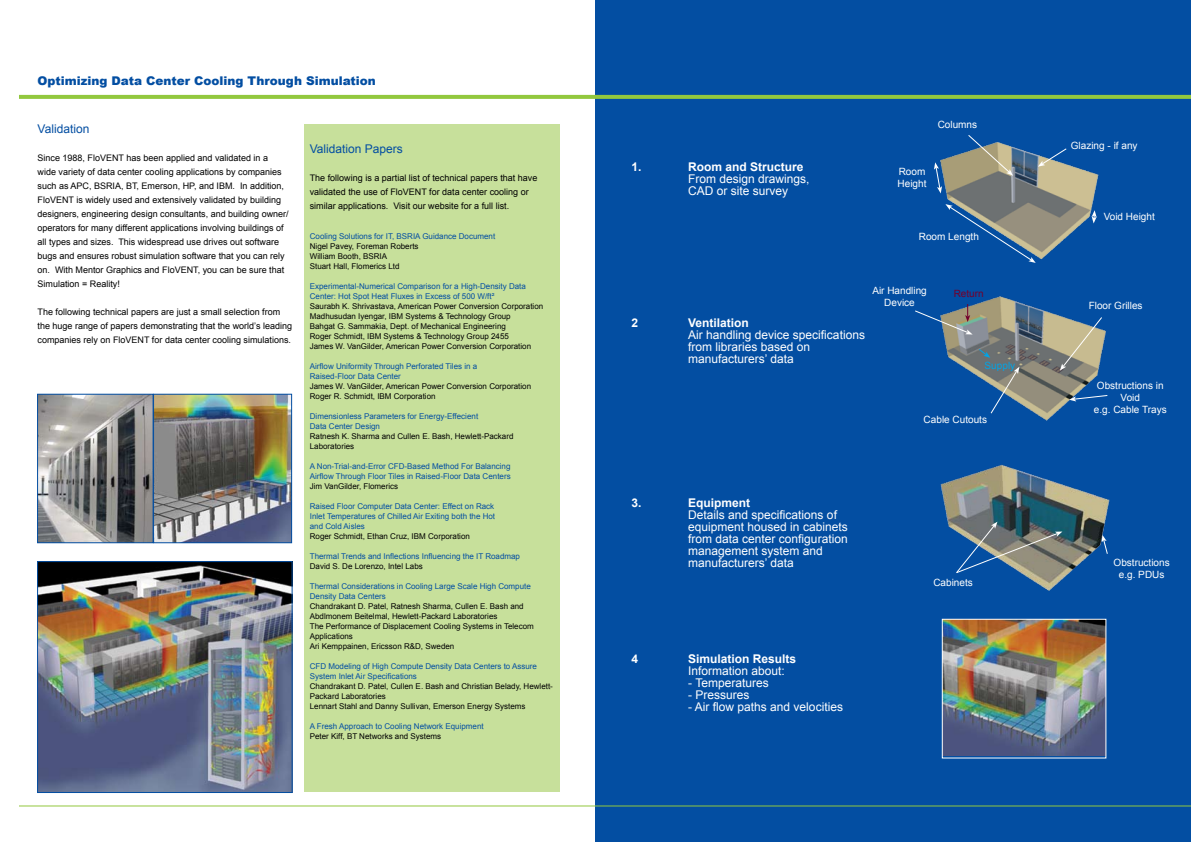
<style>
.page{position:relative;width:1191px;height:842px;background:#fff}
.page>*{position:absolute;margin:0;border:0;box-sizing:border-box;transform-origin:0 0}
.t1{font:12px/12px "Arial";color:#fff}
.t2{font:700 12px "Arial";color:#fff}
.t3{font:900 12px "Arial";color:#034ea2}
.t4{font:12px "Arial";color:#034ea2}
.t5{font:10px/12px "Arial";color:#fff;text-align:center}
.t6{font:10px "Arial";color:#73002c}
.t7{font:10px "Arial";color:#00a4e7}
.t8{font:9px/14px "Arial";color:#000}
.t9{font:8px/10px "Arial";color:#000}
.t10{font:8px/10px "Arial";color:#034ea2}
</style>
<div class="page">
<div style="left:595px;top:0;width:596px;height:842px;background:#034ea2"></div>
<hr style="left:19px;top:805px;width:1172px;height:1px;background:#92c83e">
<svg style="left:19px;top:95px;width:1172px;height:4px;background:#91c641"></svg>
<img style="left:940px;top:147px;width:159px;height:116px">
<img style="left:943px;top:296px;width:163px;height:125px">
<img style="left:940px;top:464px;width:170px;height:127px">
<svg style="left:967px;top:135px;width:46px;height:41px"></svg>
<svg style="left:934px;top:162px;width:8px;height:31px"></svg>
<svg style="left:945px;top:204px;width:90px;height:59px"></svg>
<svg style="left:1037px;top:147px;width:30px;height:20px"></svg>
<svg style="left:1091px;top:210px;width:5px;height:13px"></svg>
<svg style="left:915px;top:304px;width:57px;height:30px"></svg>
<svg style="left:977px;top:348px;width:13px;height:10px"></svg>
<svg style="left:989px;top:367px;width:30px;height:48px"></svg>
<svg style="left:1059px;top:316px;width:44px;height:55px;background:#9fa291"></svg>
<svg style="left:1069px;top:394px;width:39px;height:7px"></svg>
<svg style="left:1101px;top:535px;width:7px;height:20px"></svg>
<svg style="left:955px;top:522px;width:107px;height:52px"></svg>
<img style="left:943px;top:621px;width:161px;height:135px">
<div style="left:941px;top:619px;width:165px;height:139px;border:1px solid #fff"></div>
<div style="left:304px;top:124px;width:255px;height:668px;background:#c7e09b"></div>
<img style="left:39px;top:396px;width:251px;height:145px">
<div style="left:37px;top:394px;width:117px;height:149px;border:1px solid #034ea2"></div>
<div style="left:153px;top:394px;width:139px;height:149px;border:1px solid #034ea2"></div>
<img style="left:39px;top:563px;width:252px;height:228px">
<div style="left:37px;top:561px;width:256px;height:232px;border:1px solid #034ea2"></div>
<h1 class="t3" style="left:38px;top:72px;width:340px">Optimizing Data Center Cooling Through Simulation</h1>
<h1 class="t4" style="left:38px;top:121px;width:53px">Validation</h1>
<p class="t8" style="left:38px;top:151px;width:253px">Since 1988, FloVENT has been applied and validated in a wide variety of data center cooling applications by companies such as APC, BSRIA, BT, Emerson, HP, and IBM. In addition, FloVENT is widely used and extensively validated by building designers, engineering design consultants, and building owner/ operators for many different applications involving buildings of all types and sizes. This widespread use drives out software bugs and ensures robust simulation software that you can rely on. With Mentor Graphics and FloVENT, you can be sure that Simulation = Reality!</p>
<p class="t8" style="left:38px;top:305px;width:256px">The following technical papers are just a small selection from the huge range of papers demonstrating that the world’s leading companies rely on FloVENT for data center cooling simulations.</p>
<h1 class="t4" style="left:310px;top:141px;width:95px">Validation Papers</h1>
<p class="t8" style="left:310px;top:171px;width:229px">The following is a partial list of technical papers that have validated the use of FloVENT for data center cooling or similar applications. Visit our website for a full list.</p>
<p class="t10" style="left:310px;top:231px;width:187px">Cooling Solutions for IT, BSRIA Guidance Document</p>
<p class="t9" style="left:310px;top:241px;width:110px">Nigel Pavey, Foreman Roberts<br>William Booth, BSRIA<br>Stuart Hall, Flomerics Ltd</p>
<p class="t10" style="left:310px;top:281px;width:218px">Experimental-Numerical Comparison for a High-Density Data<br>Center: Hot Spot Heat Fluxes in Excess of 500 W/ft²</p>
<p class="t9" style="left:310px;top:301px;width:235px">Saurabh K. Shrivastava, American Power Conversion Corporation Madhusudan Iyengar, IBM Systems &amp; Technology Group<br>Bahgat G. Sammakia, Dept. of Mechanical Engineering<br>Roger Schmidt, IBM Systems &amp; Technology Group 2455<br>James W. VanGilder, American Power Conversion Corporation</p>
<p class="t10" style="left:310px;top:361px;width:169px">Airflow Uniformity Through Perforated Tiles in a<br>Raised-Floor Data Center</p>
<p class="t9" style="left:310px;top:381px;width:223px">James W. VanGilder, American Power Conversion Corporation<br>Roger R. Schmidt, IBM Corporation</p>
<p class="t10" style="left:310px;top:411px;width:170px">Dimensionless Parameters for Energy-Effecient<br>Data Center Design</p>
<p class="t9" style="left:310px;top:431px;width:205px">Ratnesh K. Sharma and Cullen E. Bash, Hewlett-Packard<br>Laboratories</p>
<p class="t10" style="left:310px;top:461px;width:202px">A Non-Trial-and-Error CFD-Based Method For Balancing<br>Airflow Through Floor Tiles in Raised-Floor Data Centers</p>
<p class="t9" style="left:310px;top:481px;width:90px">Jim VanGilder, Flomerics</p>
<p class="t10" style="left:310px;top:501px;width:187px;text-align:justify">Raised Floor Computer Data Center: Effect on Rack Inlet Temperatures of Chilled Air Exiting both the Hot and Cold Aisles</p>
<p class="t9" style="left:310px;top:531px;width:162px">Roger Schmidt, Ethan Cruz, IBM Corporation</p>
<p class="t10" style="left:310px;top:551px;width:212px">Thermal Trends and Inflections Influencing the IT Roadmap</p>
<p class="t9" style="left:310px;top:561px;width:114px">David S. De Lorenzo, Intel Labs</p>
<p class="t10" style="left:310px;top:581px;width:222px">Thermal Considerations in Cooling Large Scale High Compute<br>Density Data Centers</p>
<p class="t9" style="left:310px;top:601px;width:225px">Chandrakant D. Patel, Ratnesh Sharma, Cullen E. Bash and Abdlmonem Beitelmal, Hewlett-Packard Laboratories<br>The Performance of Displacement Cooling Systems in Telecom Applications<br>Ari Kemppainen, Ericsson R&amp;D, Sweden</p>
<p class="t10" style="left:310px;top:661px;width:229px">CFD Modeling of High Compute Density Data Centers to Assure<br>System Inlet Air Specifications</p>
<p class="t9" style="left:310px;top:681px;width:245px">Chandrakant D. Patel, Cullen E. Bash and Christian Belady, Hewlett-<br>Packard Laboratories<br>Lennart Stahl and Danny Sullivan, Emerson Energy Systems</p>
<p class="t10" style="left:310px;top:721px;width:175px">A Fresh Approach to Cooling Network Equipment</p>
<p class="t9" style="left:310px;top:731px;width:133px">Peter Kiff, BT Networks and Systems</p>
<h1 class="t2" style="left:631px;top:158px;width:12px">1.</h1>
<h1 class="t2" style="left:688px;top:158px;width:117px">Room and Structure</h1>
<h1 class="t1" style="left:688px;top:172px;width:123px">From design drawings,<br>CAD or site survey</h1>
<p class="t5" style="left:937px;top:118px;width:41px">Columns</p>
<p class="t5" style="left:897px;top:165px;width:30px;text-align:left">Room<br>Height</p>
<p class="t5" style="left:919px;top:230px;width:62px">Room Length</p>
<p class="t5" style="left:872px;top:284px;width:56px">Air Handling<br>Device</p>
<p class="t6" style="left:953px;top:287px;width:32px">Return</p>
<h1 class="t2" style="left:631px;top:314px;width:8px">2</h1>
<h1 class="t2" style="left:688px;top:314px;width:62px">Ventilation</h1>
<h1 class="t1" style="left:688px;top:328px;width:178px">Air handling device specifications from libraries based on manufacturers’ data</h1>
<h1 class="t2" style="left:631px;top:494px;width:12px">3.</h1>
<h1 class="t2" style="left:688px;top:494px;width:64px">Equipment</h1>
<h1 class="t1" style="left:688px;top:508px;width:161px">Details and specifications of equipment housed in cabinets from data center configuration management system and manufacturers’ data</h1>
<h1 class="t2" style="left:631px;top:650px;width:8px">4</h1>
<h1 class="t2" style="left:688px;top:650px;width:110px">Simulation Results</h1>
<h1 class="t1" style="left:688px;top:664px;width:98px">Information about:</h1>
<h1 class="t1" style="left:688px;top:676px;width:82px">- Temperatures</h1>
<h1 class="t1" style="left:688px;top:688px;width:63px">- Pressures</h1>
<h1 class="t1" style="left:688px;top:700px;width:156px">- Air flow paths and velocities</h1>
<p class="t7" style="left:984px;top:359px;width:32px">Supply</p>
<p class="t5" style="left:923px;top:413px;width:65px">Cable Cutouts</p>
<p class="t5" style="left:933px;top:576px;width:41px">Cabinets</p>
<p class="t5" style="left:1070px;top:140px;width:68px">Glazing - if any</p>
<p class="t5" style="left:1103px;top:210px;width:53px">Void Height</p>
<p class="t5" style="left:1088px;top:300px;width:55px">Floor Grilles</p>
<p class="t5" style="left:1093px;top:379px;width:74px">Obstructions in<br>Void<br>e.g. Cable Trays</p>
<p class="t5" style="left:1113px;top:556px;width:58px">Obstructions e.g. PDUs</p>
</div>
